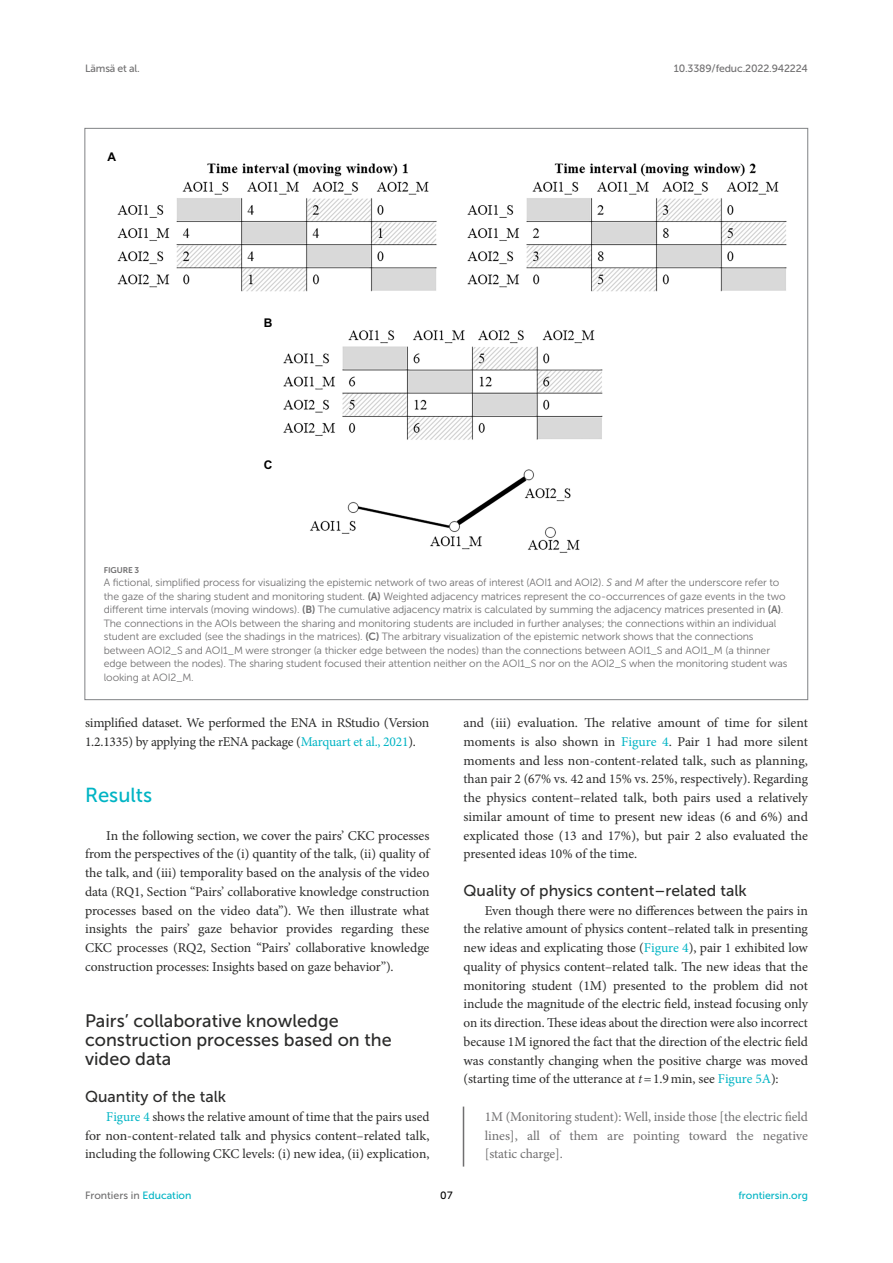
<style>
.page{position:relative;width:893px;height:1263px;background:#fff}
.page>*{position:absolute;margin:0;border:0;box-sizing:border-box;transform-origin:0 0}
.HEAD_1{font:20.25px "Museo Sans 500";color:#00b4c4}
.HEAD_2{font:18px/18.8px "Museo Sans 500";color:#2b2b2a}
.HEAD_3{font:15.75px "Museo Sans 500";color:#2b2b2a}
.HEAD_3_after_HEAD_2{font:15.75px "Museo Sans 500";color:#2b2b2a}
.TEXT_FLUSH{font:13.5px/18.8px "Minion Pro";letter-spacing:-.005em;color:#2b2b2a;text-align:justify}
.BLOCK_QTN{font:13.5px/18.8px "Minion Pro";letter-spacing:-.01em;color:#706f70;text-align:justify}
.TEXT{font:13.5px/18.8px "Minion Pro";letter-spacing:-.015em;color:#2b2b2a}
.t1{font:700 12px "Arial";color:#000}
.FIG_LEG{font:10.5px/13.5px "Museo Sans 300";letter-spacing:-.01em;color:#706f70}
.t2{font:10.5px "Museo Sans 500";letter-spacing:-.015em;color:#706f70}
.t3{font:10.5px "Museo Sans 500";color:#00b4c4}
.t4{font:10.5px "Museo Sans 500";color:#000}
.FIG_HD{font:8.25px "Museo Sans 700";letter-spacing:-.01em;color:#706f70}
.s1{font-style:italic}
.s2{font-family:"Museo Sans 700"}
.s3{color:#00b4c4}
</style>
<div class="page">
<hr style="left:463px;top:1106px;width:1px;height:60px;background:#706f70">
<img style="left:117px;top:163px;width:670px;height:390px">
<p class="t2" style="left:85px;top:63px;width:56px">Lämsä et al.</p>
<p class="t2" style="left:674px;top:63px;width:136px">10.3389/feduc.2022.942224</p>
<p class="t1" style="left:107px;top:148px;width:10px">A</p>
<p class="t1" style="left:264px;top:314px;width:10px">B</p>
<p class="t1" style="left:264px;top:456px;width:10px">C</p>
<p class="FIG_HD" style="left:104px;top:565px;width:37px">FIGURE 3</p>
<p class="FIG_LEG" style="left:104px;top:576px;width:685px">A fictional, simplified process for visualizing the epistemic network of two areas of interest (AOI1 and AOI2). <span class="s1">S</span> and <span class="s1">M</span> after the underscore refer to the gaze of the sharing student and monitoring student. <span class="s2">(A)</span> Weighted adjacency matrices represent the co-occurrences of gaze events in the two different time intervals (moving windows). <span class="s2">(B)</span> The cumulative adjacency matrix is calculated by summing the adjacency matrices presented in <span class="s2">(A)</span>.<br>The connections in the AOIs between the sharing and monitoring students are included in further analyses; the connections within an individual student are excluded (see the shadings in the matrices). <span class="s2">(C)</span> The arbitrary visualization of the epistemic network shows that the connections between AOI2_S and AOI1_M were stronger (a thicker edge between the nodes) than the connections between AOI1_S and AOI1_M (a thinner edge between the nodes). The sharing student focused their attention neither on the AOI1_S nor on the AOI2_S when the monitoring student was looking at AOI2_M.</p>
<p class="TEXT" style="left:85px;top:713px;width:346px">simplified dataset. We performed the ENA in RStudio (Version<br>1.2.1335) by applying the rENA package (<span class="s3">Marquart et al., 2021</span>).</p>
<p class="HEAD_1" style="left:85px;top:784px;width:69px">Results</p>
<p class="TEXT_FLUSH" style="left:85px;top:826px;width:346px;text-indent:21px">In the following section, we cover the pairs’ CKC processes from the perspectives of the (i) quantity of the talk, (ii) quality of the talk, and (iii) temporality based on the analysis of the video data (RQ1, Section “Pairs’ collaborative knowledge construction processes based on the video data”). We then illustrate what insights the pairs’ gaze behavior provides regarding these CKC processes (RQ2, Section “Pairs’ collaborative knowledge construction processes: Insights based on gaze behavior”).</p>
<p class="HEAD_2" style="left:85px;top:1011px;width:308px">Pairs’ collaborative knowledge construction processes based on the video data</p>
<p class="HEAD_3_after_HEAD_2" style="left:85px;top:1088px;width:143px">Quantity of the talk</p>
<p class="TEXT_FLUSH" style="left:85px;top:1107px;width:346px;text-indent:21px"><span class="s3">Figure 4</span> shows the relative amount of time that the pairs used for non-content-related talk and physics content–related talk, including the following CKC levels: (i) new idea, (ii) explication,</p>
<p class="TEXT_FLUSH" style="left:463px;top:713px;width:346px">and (iii) evaluation. The relative amount of time for silent moments is also shown in <span class="s3">Figure 4</span>. Pair 1 had more silent moments and less non-content-related talk, such as planning, than pair 2 (67% vs. 42 and 15% vs. 25%, respectively). Regarding the physics content–related talk, both pairs used a relatively similar amount of time to present new ideas (6 and 6%) and explicated those (13 and 17%), but pair 2 also evaluated the presented ideas 10% of the time.</p>
<p class="HEAD_3" style="left:463px;top:882px;width:285px">Quality of physics content–related talk</p>
<p class="TEXT_FLUSH" style="left:463px;top:901px;width:346px;text-indent:21px">Even though there were no differences between the pairs in the relative amount of physics content–related talk in presenting new ideas and explicating those (<span class="s3">Figure 4</span>), pair 1 exhibited low quality of physics content–related talk. The new ideas that the monitoring student (1M) presented to the problem did not include the magnitude of the electric field, instead focusing only on its direction. These ideas about the direction were also incorrect because 1M ignored the fact that the direction of the electric field was constantly changing when the positive charge was moved (starting time of the utterance at <span class="s1">t</span>=1.9min, see <span class="s3">Figure 5A</span>):</p>
<p class="BLOCK_QTN" style="left:485px;top:1107px;width:325px">1M (Monitoring student): Well, inside those [the electric field lines], all of them are pointing toward the negative [static charge].</p>
<p class="t2" style="left:85px;top:1190px;width:108px">Frontiers in <span class="s3">Education</span></p>
<p class="t4" style="left:440px;top:1190px;width:14px">07</p>
<p class="t3" style="left:738px;top:1190px;width:71px">frontiersin.org</p>
</div>
